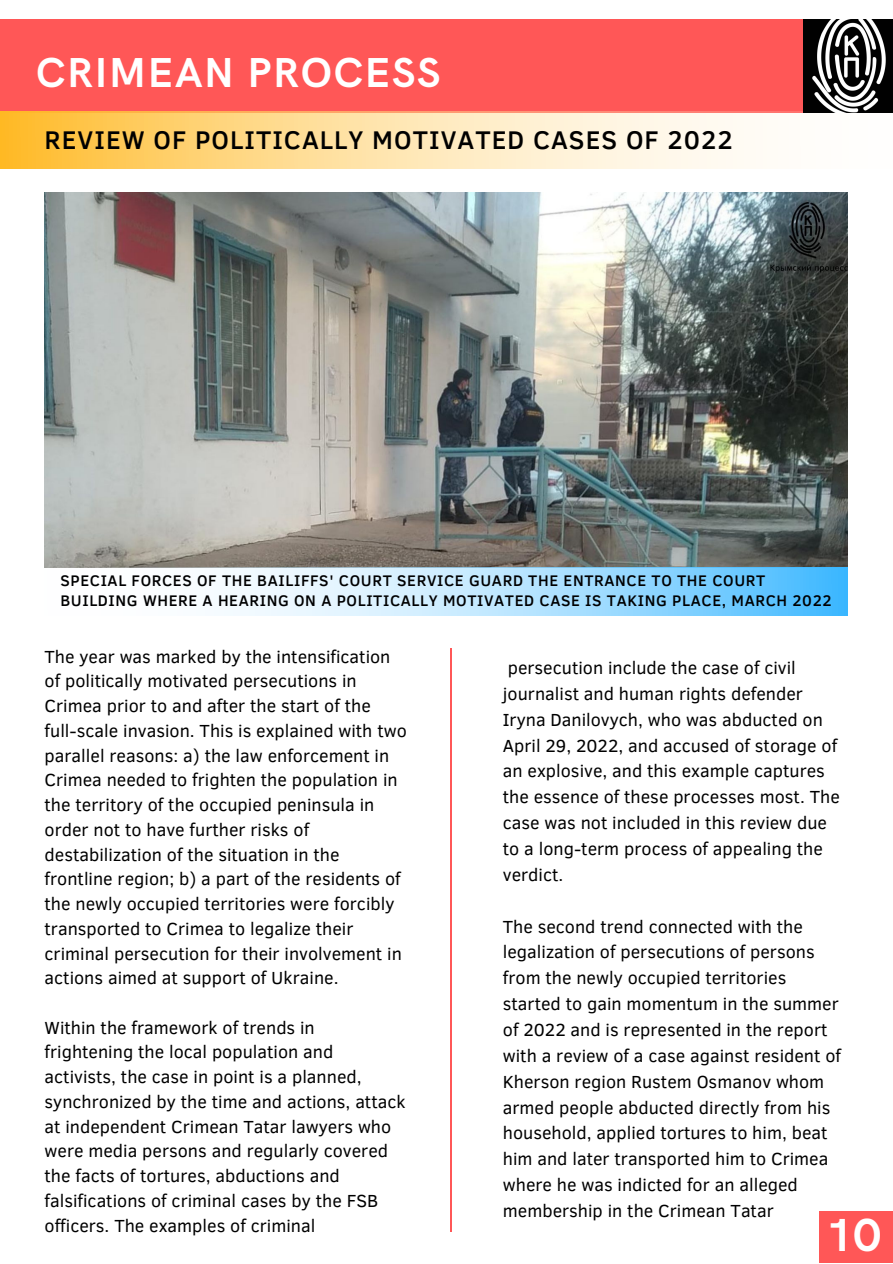
<style>
.page{position:relative;width:893px;height:1264px;background:#fff}
.page>*{position:absolute;margin:0;border:0;box-sizing:border-box;transform-origin:0 0}
.t1{font:700 46.35px "HK Grotesk";color:#fff}
.t2{font:700 42px "HK Grotesk";letter-spacing:.04em;color:#fff}
.t3{font:500 26.25px "Clear Sans";letter-spacing:.04em;color:#000}
.t4{font:18px/24.8px "Clear Sans";color:#000}
.t5{font:500 15.75px/20.2px "Clear Sans";letter-spacing:.04em;color:#000}
</style>
<div class="page">
<div style="left:0;top:19px;width:892px;height:94px;background:#ff5757"></div>
<svg style="left:90px;top:192px;width:54px;height:1px"></svg>
<hr style="left:450px;top:648px;width:1px;height:583px;background:#ff5757">
<svg style="left:0;top:111px;width:892px;height:58px"></svg>
<img style="left:803px;top:20px;width:89px;height:92px">
<div style="left:818px;top:1210px;width:74px;height:52px;background:#ff5757"></div>
<img style="left:44px;top:193px;width:803px;height:374px">
<svg style="left:45px;top:567px;width:802px;height:48px"></svg>
<p class="t2" style="left:36px;top:49px;width:405px">CRIMEAN PROCESS</p>
<p class="t3" style="left:45px;top:121px;width:689px">REVIEW OF POLITICALLY MOTIVATED CASES OF 2022</p>
<p class="t5" style="left:60px;top:569px;width:772px">SPECIAL FORCES OF THE BAILIFFS' COURT SERVICE GUARD THE ENTRANCE TO THE COURT<br>BUILDING WHERE A HEARING ON A POLITICALLY MOTIVATED CASE IS TAKING PLACE, MARCH 2022</p>
<p class="t4" style="left:45px;top:643px;width:364px">The year was marked by the intensification of politically motivated persecutions in Crimea prior to and after the start of the full-scale invasion. This is explained with two parallel reasons: a) the law enforcement in Crimea needed to frighten the population in the territory of the occupied peninsula in order not to have further risks of destabilization of the situation in the frontline region; b) a part of the residents of the newly occupied territories were forcibly transported to Crimea to legalize their criminal persecution for their involvement in actions aimed at support of Ukraine.</p>
<p class="t4" style="left:45px;top:1014px;width:362px">Within the framework of trends in frightening the local population and activists, the case in point is a planned, synchronized by the time and actions, attack at independent Crimean Tatar lawyers who were media persons and regularly covered the facts of tortures, abductions and falsifications of criminal cases by the FSB officers. The examples of criminal</p>
<p class="t4" style="left:503px;top:653px;width:338px;line-height:25.8px">persecution include the case of civil journalist and human rights defender Iryna Danilovych, who was abducted on April 29, 2022, and accused of storage of an explosive, and this example captures the essence of these processes most. The case was not included in this review due to a long-term process of appealing the verdict.</p>
<p class="t4" style="left:503px;top:912px;width:339px;line-height:25.8px">The second trend connected with the legalization of persecutions of persons from the newly occupied territories started to gain momentum in the summer of 2022 and is represented in the report with a review of a case against resident of Kherson region Rustem Osmanov whom armed people abducted directly from his household, applied tortures to him, beat him and later transported him to Crimea where he was indicted for an alleged membership in the Crimean Tatar</p>
<p class="t1" style="left:826px;top:1209px;width:55px">10</p>
</div>
